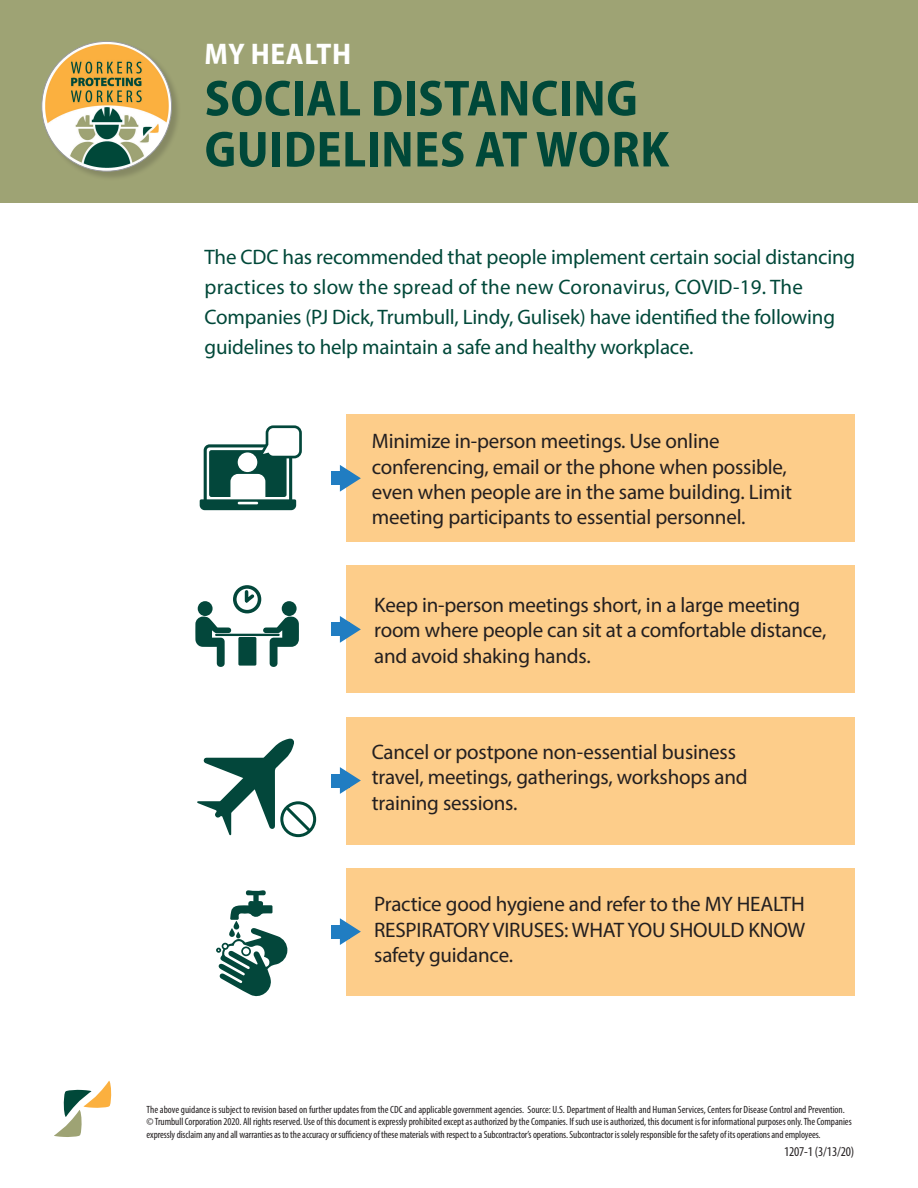
<style>
.page{position:relative;width:918px;height:1188px;background:#fff}
.page>*{position:absolute;margin:0;border:0;box-sizing:border-box;transform-origin:0 0}
.Talk_Title{font:700 semi-condensed 51px/51px "Myriad Pro";letter-spacing:.01em;color:#004839}
.Talk_Title-2{font:700 semi-condensed 30px "Myriad Pro";letter-spacing:.02em;color:#fff}
.t1{font:21px/25.2px "Myriad Pro";letter-spacing:-.01em;color:#231f20}
.t2{font:21px/30px "Myriad Pro";letter-spacing:-.01em;color:#004839}
.t3{font:condensed 13.5px "Myriad Pro";letter-spacing:-.01em;color:#231f20}
.t4{font:condensed 10.5px/12.6px "Myriad Pro";letter-spacing:-.005em;color:#231f20}
</style>
<div class="page">
<div style="left:346px;top:868px;width:508px;height:127px;background:#fdcd8a"></div>
<div style="left:331px;top:925px;width:19px;height:14px;background:#207dc2"></div>
<svg style="left:340px;top:918px;width:21px;height:27px"></svg>
<div style="left:346px;top:717px;width:508px;height:127px;background:#fdcd8a"></div>
<div style="left:331px;top:774px;width:19px;height:13px;background:#207dc2"></div>
<svg style="left:340px;top:767px;width:21px;height:27px"></svg>
<div style="left:346px;top:566px;width:508px;height:127px;background:#fdcd8a"></div>
<div style="left:331px;top:622px;width:19px;height:14px;background:#207dc2"></div>
<svg style="left:340px;top:616px;width:21px;height:27px"></svg>
<div style="left:0;top:0;width:918px;height:202px;background:#9ea374"></div>
<div style="left:42px;top:41px;width:139px;height:140px;background:#231f20;opacity:.2"></div>
<img style="left:42px;top:41px;width:130px;height:130px;border-radius:65px">
<svg style="left:54px;top:1080px;width:58px;height:57px"></svg>
<div style="left:346px;top:415px;width:508px;height:127px;background:#fdcd8a"></div>
<div style="left:331px;top:471px;width:19px;height:14px;background:#207dc2"></div>
<svg style="left:340px;top:465px;width:21px;height:27px"></svg>
<svg style="left:200px;top:425px;width:102px;height:85px"></svg>
<hr style="left:238px;top:502px;width:20px;height:2px;background:#fff">
<svg style="left:195px;top:616px;width:36px;height:51px"></svg>
<svg style="left:263px;top:617px;width:36px;height:50px"></svg>
<div style="left:198px;top:601px;width:15px;height:15px;background:#03473b;border-radius:50%"></div>
<div style="left:282px;top:601px;width:15px;height:15px;background:#03473b;border-radius:50%"></div>
<hr style="left:215px;top:634px;width:65px;height:2px;background:#03473b">
<div style="left:238px;top:637px;width:18px;height:29px;background:#03473b;border-radius:2px"></div>
<div style="left:233px;top:585px;width:28px;height:28px;border:4px solid #03473b;border-radius:50%"></div>
<svg style="left:242px;top:588px;width:15px;height:18px"></svg>
<svg style="left:230px;top:890px;width:42px;height:30px"></svg>
<svg style="left:234px;top:921px;width:5px;height:9px"></svg>
<svg style="left:216px;top:928px;width:72px;height:69px"></svg>
<div style="left:242px;top:947px;width:8px;height:8px;background:#fff;border-radius:50%"></div>
<div style="left:241px;top:946px;width:10px;height:10px;border:2px solid #03473b;border-radius:50%"></div>
<div style="left:280px;top:801px;width:36px;height:36px;border:3px solid #004839;border-radius:50%"></div>
<svg style="left:197px;top:738px;width:117px;height:97px"></svg>
<p class="Talk_Title-2" style="left:204px;top:35px;width:148px">MY HEALTH</p>
<p class="Talk_Title" style="left:205px;top:71px;width:466px">SOCIAL DISTANCING<br>GUIDELINES AT WORK</p>
<p class="t2" style="left:205px;top:241px;width:652px">The CDC has recommended that people implement certain social distancing practices to slow the spread of the new Coronavirus, COVID-19. The Companies (PJ Dick, Trumbull, Lindy, Gulisek) have identified the following guidelines to help maintain a safe and healthy workplace.</p>
<p class="t1" style="left:372px;top:428px;width:422px">Minimize in-person meetings. Use online conferencing, email or the phone when possible, even when people are in the same building. Limit meeting participants to essential personnel.</p>
<p class="t1" style="left:374px;top:592px;width:454px">Keep in-person meetings short, in a large meeting room where people can sit at a comfortable distance, and avoid shaking hands.</p>
<p class="t1" style="left:372px;top:739px;width:377px">Cancel or postpone non-essential business travel, meetings, gatherings, workshops and training sessions.</p>
<p class="t1" style="left:374px;top:891px;width:433px;text-align:justify">Practice good hygiene and refer to the MY HEALTH RESPIRATORY VIRUSES: WHAT YOU SHOULD KNOW safety guidance.</p>
<p class="t4" style="left:147px;top:1103px;width:700px">The above guidance is subject to revision based on further updates from the CDC and applicable government agencies. Source: U.S. Department of Health and Human Services, Centers for Disease Control and Prevention.</p>
<p class="t4" style="left:147px;top:1115px;width:707px">© Trumbull Corporation 2020. All rights reserved. Use of this document is expressly prohibited except as authorized by the Companies. If such use is authorized, this document is for informational purposes only. The Companies expressly disclaim any and all warranties as to the accuracy or sufficiency of these materials with respect to a Subcontractor’s operations. Subcontractor is solely responsible for the safety of its operations and employees.</p>
<p class="t3" style="left:784px;top:1144px;width:72px">1207-1 (3/13/20)</p>
</div>
